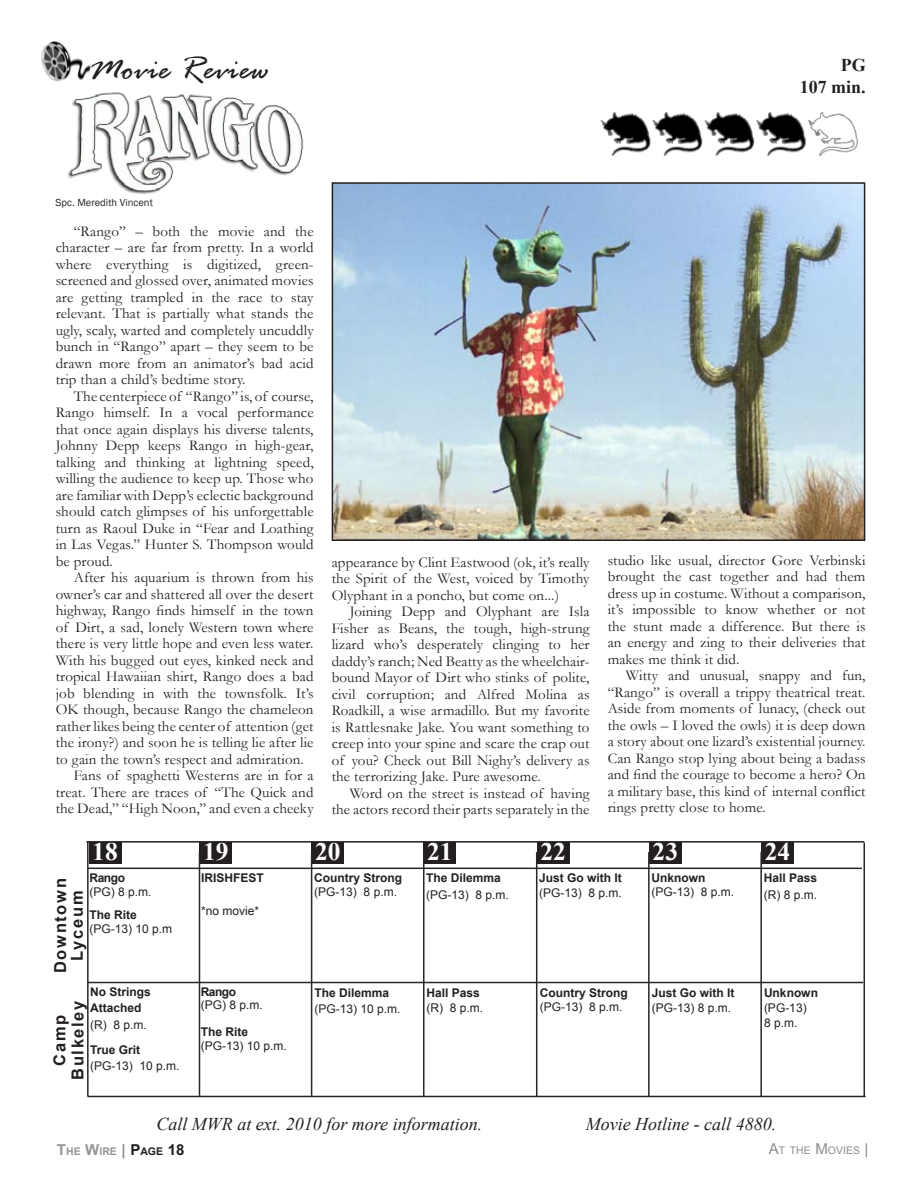
<style>
.page{position:relative;width:918px;height:1188px;background:#fff}
.page>*{position:absolute;margin:0;border:0;box-sizing:border-box;transform-origin:0 0}
.t1{font:italic 36px "Rage";color:#231f20}
.t2{font:700 25.5px "Times New Roman";color:#fff}
.t3{font:italic 18px "Times New Roman";color:#231f20}
.t4{font:700 18px/21.6px "Times New Roman";color:#231f20;text-align:right}
.t5{font:700 16.5px/16.5px "Arial";letter-spacing:.1em;color:#231f20;text-align:center}
.t6{font:15px/16.5px "Garamond";letter-spacing:.01em;color:#231f20;text-align:justify}
.t7{font:12px/15px "Arial";color:#231f20}
.t8{font:700 12px/16.2px "Arial";color:#231f20}
.t9{font:10.5px "Franklin Gothic";color:#231f20}
.t10{font:700 10.5px "Arial";color:#939598}
.t11{font:10.5px "Arial";color:#8a8c8e}
.s1{font-size:15px}
.s2{font-size:15px;color:#8f9194}
.s3{font-size:15px;color:#231f20}
.s4{color:#231f20}
</style>
<div class="page">
<img style="left:41px;top:42px;width:50px;height:39px">
<img style="left:335px;top:185px;width:527px;height:353px">
<div style="left:332px;top:182px;width:533px;height:359px;border:2px solid #231f20"></div>
<hr style="left:864px;top:842px;width:1px;height:255px;background:#292627">
<div style="left:89px;top:842px;width:32px;height:22px;background:#231f20"></div>
<div style="left:537px;top:842px;width:33px;height:22px;background:#231f20"></div>
<div style="left:424px;top:842px;width:32px;height:22px;background:#231f20"></div>
<div style="left:311px;top:843px;width:33px;height:21px;background:#231f20"></div>
<div style="left:199px;top:843px;width:33px;height:21px;background:#231f20"></div>
<div style="left:649px;top:842px;width:33px;height:22px;background:#231f20"></div>
<div style="left:761px;top:842px;width:33px;height:22px;background:#231f20"></div>
<hr style="left:88px;top:868px;width:774px;height:1px;background:#292627">
<hr style="left:87px;top:842px;width:2px;height:255px;background:#292627">
<hr style="left:199px;top:852px;width:1px;height:244px;background:#292627">
<hr style="left:311px;top:852px;width:1px;height:244px;background:#292627">
<hr style="left:423px;top:852px;width:2px;height:245px;background:#292627">
<hr style="left:536px;top:852px;width:1px;height:245px;background:#292627">
<hr style="left:648px;top:852px;width:2px;height:245px;background:#292627">
<hr style="left:760px;top:852px;width:2px;height:245px;background:#292627">
<hr style="left:88px;top:982px;width:775px;height:1px;background:#292627">
<hr style="left:88px;top:1096px;width:778px;height:1px;background:#292627">
<hr style="left:86px;top:841px;width:778px;height:2px;background:#231f20">
<img style="left:55px;top:74px;width:249px;height:120px">
<img style="left:600px;top:112px;width:258px;height:44px">
<h1 class="t1" style="left:88px;top:49px;width:183px">Movie Review</h1>
<p class="t4" style="left:800px;top:54px;width:68px">PG<br>107 min.</p>
<p class="t9" style="left:56px;top:196px;width:99px">Spc. Meredith Vincent</p>
<p class="t6" style="left:56px;top:222px;width:259px;text-indent:18px">“Rango” – both the movie and the character – are far from pretty. In a world where everything is digitized, green&shy;screened and glossed over, animated movies are getting trampled in the race to stay relevant. That is partially what stands the ugly, scaly, warted and completely uncuddly bunch in “Rango” apart – they seem to be drawn more from an animator’s bad acid trip than a child’s bedtime story.</p>
<p class="t6" style="left:56px;top:387px;width:259px;text-indent:18px">The centerpiece of “Rango” is, of course, Rango himself. In a vocal performance that once again displays his diverse talents, Johnny Depp keeps Rango in high-gear, talking and thinking at lightning speed, willing the audience to keep up. Those who are familiar with Depp’s eclectic background should catch glimpses of his unforgettable turn as Raoul Duke in “Fear and Loathing in Las Vegas.” Hunter S. Thompson would be proud.</p>
<p class="t6" style="left:74px;top:569px;width:241px">After his aquarium is thrown from his</p>
<p class="t6" style="left:56px;top:585px;width:259px">owner’s car and shattered all over the desert</p>
<p class="t6" style="left:56px;top:602px;width:259px">highway, Rango finds himself in the town</p>
<p class="t6" style="left:56px;top:618px;width:259px">of Dirt, a sad, lonely Western town where</p>
<p class="t6" style="left:56px;top:635px;width:259px">there is very little hope and even less water.</p>
<p class="t6" style="left:56px;top:651px;width:259px">With his bugged out eyes, kinked neck and</p>
<p class="t6" style="left:56px;top:668px;width:259px">tropical Hawaiian shirt, Rango does a bad</p>
<p class="t6" style="left:56px;top:684px;width:259px">job blending in with the townsfolk. It’s</p>
<p class="t6" style="left:56px;top:701px;width:259px">OK though, because Rango the chameleon</p>
<p class="t6" style="left:56px;top:717px;width:259px">rather likes being the center of attention (get</p>
<p class="t6" style="left:56px;top:734px;width:259px">the irony?) and soon he is telling lie after lie</p>
<p class="t6" style="left:56px;top:750px;width:250px">to gain the town’s respect and admiration.</p>
<p class="t6" style="left:74px;top:767px;width:241px">Fans of spaghetti Westerns are in for a</p>
<p class="t6" style="left:56px;top:783px;width:259px">treat. There are traces of “The Quick and</p>
<p class="t6" style="left:56px;top:800px;width:259px">the Dead,” “High Noon,” and even a cheeky</p>
<p class="t6" style="left:332px;top:554px;width:259px">appearance by Clint Eastwood (ok, it’s really the Spirit of the West, voiced by Timothy Olyphant in a poncho, but come on...)</p>
<p class="t6" style="left:332px;top:603px;width:259px;text-indent:18px">Joining Depp and Olyphant are Isla Fisher as Beans, the tough, high-strung lizard who’s desperately clinging to her daddy’s ranch; Ned Beatty as the wheelchair&shy;bound Mayor of Dirt who stinks of polite, civil corruption; and Alfred Molina as Roadkill, a wise armadillo. But my favorite is Rattlesnake Jake. You want something to creep into your spine and scare the crap out of you? Check out Bill Nighy’s delivery as the terrorizing Jake. Pure awesome.</p>
<p class="t6" style="left:332px;top:785px;width:259px;text-align:right">Word on the street is instead of having the actors record their parts separately in the</p>
<p class="t6" style="left:608px;top:551px;width:259px">studio like usual, director Gore Verbinski brought the cast together and had them dress up in costume. Without a comparison, it’s impossible to know whether or not the stunt made a difference. But there is an energy and zing to their deliveries that makes me think it did.</p>
<p class="t6" style="left:608px;top:667px;width:259px;text-indent:18px">Witty and unusual, snappy and fun, “Rango” is overall a trippy theatrical treat.<br>Aside from moments of lunacy, (check out the owls – I loved the owls) it is deep down a story about one lizard’s existential journey.<br>Can Rango stop lying about being a badass and find the courage to become a hero? On a military base, this kind of internal conflict rings pretty close to home.</p>
<h2 class="t2" style="left:92px;top:833px;width:27px">18</h2>
<h2 class="t2" style="left:203px;top:834px;width:27px">19</h2>
<h2 class="t2" style="left:315px;top:834px;width:27px">20</h2>
<h2 class="t2" style="left:427px;top:834px;width:27px">21</h2>
<h2 class="t2" style="left:540px;top:834px;width:27px">22</h2>
<h2 class="t2" style="left:653px;top:834px;width:27px">23</h2>
<h2 class="t2" style="left:765px;top:834px;width:27px">24</h2>
<p class="t8" style="left:90px;top:870px;width:37px">Rango</p>
<p class="t7" style="left:90px;top:884px;width:64px">(PG) 8 p.m.</p>
<p class="t8" style="left:90px;top:907px;width:49px">The Rite</p>
<p class="t7" style="left:90px;top:921px;width:84px">(PG-13) 10 p.m</p>
<p class="t5" style="left:53px;top:973px;width:96px;rotate:-90deg">Downtown<br>Lyceum</p>
<p class="t5" style="left:51px;top:1080px;width:81px;line-height:18px;rotate:-90deg">Camp<br>Bulkeley</p>
<p class="t8" style="left:90px;top:984px;width:62px">No Strings<br>Attached</p>
<p class="t7" style="left:90px;top:1017px;width:58px">(R) 8 p.m.</p>
<p class="t8" style="left:90px;top:1042px;width:52px">True Grit</p>
<p class="t7" style="left:90px;top:1058px;width:91px">(PG-13) 10 p.m.</p>
<p class="t8" style="left:201px;top:870px;width:64px">IRISHFEST</p>
<p class="t7" style="left:201px;top:903px;width:60px">*no movie*</p>
<p class="t8" style="left:201px;top:984px;width:37px">Rango</p>
<p class="t7" style="left:201px;top:998px;width:64px">(PG) 8 p.m.</p>
<p class="t8" style="left:201px;top:1024px;width:49px">The Rite</p>
<p class="t7" style="left:201px;top:1038px;width:88px">(PG-13) 10 p.m.</p>
<p class="t8" style="left:314px;top:870px;width:89px">Country Strong</p>
<p class="t7" style="left:314px;top:885px;width:84px">(PG-13) 8 p.m.</p>
<p class="t8" style="left:426px;top:870px;width:76px">The Dilemma</p>
<p class="t7" style="left:426px;top:887px;width:84px">(PG-13) 8 p.m.</p>
<p class="t8" style="left:314px;top:985px;width:76px">The Dilemma</p>
<p class="t7" style="left:314px;top:1002px;width:88px">(PG-13) 10 p.m.</p>
<p class="t8" style="left:426px;top:985px;width:55px">Hall Pass</p>
<p class="t7" style="left:426px;top:1000px;width:58px">(R) 8 p.m.</p>
<p class="t8" style="left:539px;top:870px;width:84px">Just Go with It</p>
<p class="t7" style="left:539px;top:886px;width:84px">(PG-13) 8 p.m.</p>
<p class="t8" style="left:652px;top:870px;width:55px">Unknown</p>
<p class="t7" style="left:652px;top:884px;width:84px">(PG-13) 8 p.m.</p>
<p class="t8" style="left:764px;top:870px;width:55px">Hall Pass</p>
<p class="t7" style="left:764px;top:887px;width:55px">(R) 8 p.m.</p>
<p class="t8" style="left:540px;top:985px;width:89px">Country Strong</p>
<p class="t7" style="left:540px;top:999px;width:84px">(PG-13) 8 p.m.</p>
<p class="t8" style="left:652px;top:985px;width:84px">Just Go with It</p>
<p class="t7" style="left:652px;top:1000px;width:81px">(PG-13) 8 p.m.</p>
<p class="t8" style="left:764px;top:985px;width:56px">Unknown</p>
<p class="t7" style="left:764px;top:1001px;width:44px">(PG-13)<br>8 p.m.</p>
<p class="t3" style="left:156px;top:1111px;width:327px">Call MWR at ext. 2010 for more information.</p>
<p class="t3" style="left:586px;top:1111px;width:192px">Movie Hotline - call 4880.</p>
<p class="t10" style="left:57px;top:1144px;width:129px"><span class="s1">T</span>HE <span class="s1">W</span>IRE <span class="s2">|</span> <span class="s3">P</span><span class="s4">AGE</span> <span class="s3">18</span></p>
<p class="t11" style="left:769px;top:1143px;width:101px"><span class="s1">A</span>T THE <span class="s1">M</span>OVIES <span class="s1">|</span></p>
</div>
